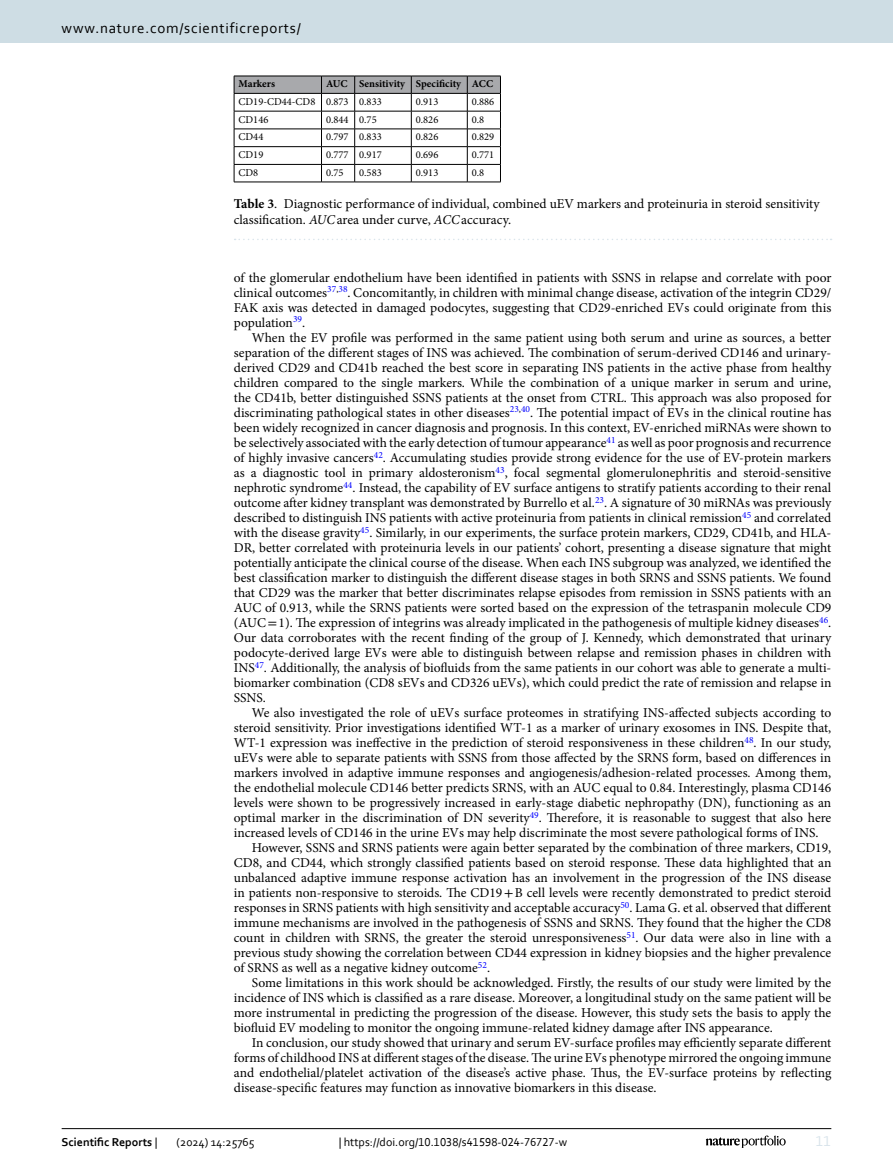
<style>
.page{position:relative;width:893px;height:1174px;background:#fff}
.page>*{position:absolute;margin:0;border:0;box-sizing:border-box;transform-origin:0 0}
.t1{font:15px "Corbel";letter-spacing:.05em;color:#000}
.t2{font:15px "Corbel";color:#d9e4eb}
.Body_Text_Indent{font:13.5px/15px "Minion Pro";color:#000;text-align:justify}
.Table_Caption{font:13.5px/16.5px "Minion Pro";color:#000}
.t3{font:12px "Corbel";color:#000}
.t4{font:700 12px "Corbel";color:#000}
.Table_Body{font:10.5px "Minion Pro";color:#000}
.Table_Head{font:700 10.5px "Minion Pro";color:#000}
.s1{font-weight:700}
.s2{font-style:italic}
.s3{font-family:"STIX"}
.s4{font-weight:400}
</style>
<div class="page">
<hr style="left:321px;top:182px;width:34px;height:1px;background:#000">
<hr style="left:355px;top:182px;width:56px;height:1px;background:#000">
<hr style="left:411px;top:182px;width:56px;height:1px;background:#000">
<svg style="left:234px;top:76px;width:267px;height:106px"></svg>
<hr style="left:467px;top:182px;width:34px;height:1px;background:#000">
<hr style="left:234px;top:182px;width:87px;height:1px;background:#000">
<svg style="left:235px;top:239px;width:597px;height:1px"></svg>
<hr style="left:62px;top:1128px;width:769px;height:1px;background:#000">
<svg style="left:706px;top:1135px;width:80px;height:12px"></svg>
<div style="left:0;top:0;width:893px;height:43px;background:#cedde4"></div>
<p class="t1" style="left:62px;top:18px;width:241px">www.nature.com/scientificreports/</p>
<p class="Table_Head" style="left:239px;top:77px;width:38px">Markers</p>
<p class="Table_Head" style="left:326px;top:77px;width:23px">AUC</p>
<p class="Table_Head" style="left:359px;top:77px;width:47px">Sensitivity</p>
<p class="Table_Head" style="left:416px;top:77px;width:47px">Specificity</p>
<p class="Table_Head" style="left:472px;top:77px;width:23px">ACC</p>
<p class="Table_Body" style="left:239px;top:95px;width:78px">CD19-CD44-CD8</p>
<p class="Table_Body" style="left:326px;top:95px;width:24px">0.873</p>
<p class="Table_Body" style="left:359px;top:95px;width:24px">0.833</p>
<p class="Table_Body" style="left:416px;top:95px;width:24px">0.913</p>
<p class="Table_Body" style="left:472px;top:95px;width:24px">0.886</p>
<p class="Table_Body" style="left:239px;top:112px;width:31px">CD146</p>
<p class="Table_Body" style="left:326px;top:112px;width:24px">0.844</p>
<p class="Table_Body" style="left:359px;top:112px;width:19px">0.75</p>
<p class="Table_Body" style="left:416px;top:112px;width:24px">0.826</p>
<p class="Table_Body" style="left:472px;top:112px;width:14px">0.8</p>
<p class="Table_Body" style="left:239px;top:130px;width:26px">CD44</p>
<p class="Table_Body" style="left:326px;top:130px;width:24px">0.797</p>
<p class="Table_Body" style="left:359px;top:130px;width:24px">0.833</p>
<p class="Table_Body" style="left:416px;top:130px;width:24px">0.826</p>
<p class="Table_Body" style="left:472px;top:130px;width:24px">0.829</p>
<p class="Table_Body" style="left:239px;top:148px;width:26px">CD19</p>
<p class="Table_Body" style="left:326px;top:148px;width:24px">0.777</p>
<p class="Table_Body" style="left:359px;top:148px;width:24px">0.917</p>
<p class="Table_Body" style="left:416px;top:148px;width:24px">0.696</p>
<p class="Table_Body" style="left:472px;top:148px;width:24px">0.771</p>
<p class="Table_Body" style="left:239px;top:165px;width:21px">CD8</p>
<p class="Table_Body" style="left:326px;top:165px;width:19px">0.75</p>
<p class="Table_Body" style="left:359px;top:165px;width:24px">0.583</p>
<p class="Table_Body" style="left:416px;top:165px;width:24px">0.913</p>
<p class="Table_Body" style="left:472px;top:165px;width:14px">0.8</p>
<p class="Table_Caption" style="left:234px;top:195px;width:587px"><span class="s1">Table 3</span>. Diagnostic performance of individual, combined uEV markers and proteinuria in steroid sensitivity classification. <span class="s2">AUC</span>area under curve, <span class="s2">ACC</span>accuracy.</p>
<p class="Body_Text_Indent" style="left:234px;top:270px;width:599px">of the glomerular endothelium have been identified in patients with SSNS in relapse and correlate with poor clinical outcomes<sup>37</sup><sup>,</sup><sup>38</sup>. Concomitantly, in children with minimal change disease, activation of the integrin CD29/ FAK axis was detected in damaged podocytes, suggesting that CD29-enriched EVs could originate from this population<sup>39</sup>.</p>
<p class="Body_Text_Indent" style="left:234px;top:330px;width:599px;text-indent:18px">When the EV profile was performed in the same patient using both serum and urine as sources, a better separation of the different stages of INS was achieved. The combination of serum-derived CD146 and urinary&shy;derived CD29 and CD41b reached the best score in separating INS patients in the active phase from healthy children compared to the single markers. While the combination of a unique marker in serum and urine, the CD41b, better distinguished SSNS patients at the onset from CTRL. This approach was also proposed for discriminating pathological states in other diseases<sup>23</sup><sup>,</sup><sup>40</sup>. The potential impact of EVs in the clinical routine has been widely recognized in cancer diagnosis and prognosis. In this context, EV-enriched miRNAs were shown to be selectively associated with the early detection of tumour appearance<sup>41</sup> as well as poor prognosis and recurrence of highly invasive cancers<sup>42</sup>. Accumulating studies provide strong evidence for the use of EV-protein markers as a diagnostic tool in primary aldosteronism<sup>43</sup>, focal segmental glomerulonephritis and steroid-sensitive nephrotic syndrome<sup>44</sup>. Instead, the capability of EV surface antigens to stratify patients according to their renal outcome after kidney transplant was demonstrated by Burrello et al.<sup>23</sup>. A signature of 30 miRNAs was previously described to distinguish INS patients with active proteinuria from patients in clinical remission<sup>45</sup> and correlated with the disease gravity<sup>45</sup>. Similarly, in our experiments, the surface protein markers, CD29, CD41b, and HLA-DR, better correlated with proteinuria levels in our patients’ cohort, presenting a disease signature that might potentially anticipate the clinical course of the disease. When each INS subgroup was analyzed, we identified the best classification marker to distinguish the different disease stages in both SRNS and SSNS patients. We found that CD29 was the marker that better discriminates relapse episodes from remission in SSNS patients with an AUC of 0.913, while the SRNS patients were sorted based on the expression of the tetraspanin molecule CD9 (AUC<span class="s3">=</span>1). The expression of integrins was already implicated in the pathogenesis of multiple kidney diseases<sup>46</sup>.<br>Our data corroborates with the recent finding of the group of J. Kennedy, which demonstrated that urinary podocyte-derived large EVs were able to distinguish between relapse and remission phases in children with INS<sup>47</sup>. Additionally, the analysis of biofluids from the same patients in our cohort was able to generate a multi&shy;biomarker combination (CD8 sEVs and CD326 uEVs), which could predict the rate of remission and relapse in SSNS.</p>
<p class="Body_Text_Indent" style="left:234px;top:705px;width:599px;text-indent:18px">We also investigated the role of uEVs surface proteomes in stratifying INS-affected subjects according to steroid sensitivity. Prior investigations identified WT-1 as a marker of urinary exosomes in INS. Despite that, WT-1 expression was ineffective in the prediction of steroid responsiveness in these children<sup>48</sup>. In our study, uEVs were able to separate patients with SSNS from those affected by the SRNS form, based on differences in markers involved in adaptive immune responses and angiogenesis/adhesion-related processes. Among them, the endothelial molecule CD146 better predicts SRNS, with an AUC equal to 0.84. Interestingly, plasma CD146 levels were shown to be progressively increased in early-stage diabetic nephropathy (DN), functioning as an optimal marker in the discrimination of DN severity<sup>49</sup>. Therefore, it is reasonable to suggest that also here increased levels of CD146 in the urine EVs may help discriminate the most severe pathological forms of INS.</p>
<p class="Body_Text_Indent" style="left:234px;top:840px;width:599px;text-indent:18px">However, SSNS and SRNS patients were again better separated by the combination of three markers, CD19, CD8, and CD44, which strongly classified patients based on steroid response. These data highlighted that an unbalanced adaptive immune response activation has an involvement in the progression of the INS disease in patients non-responsive to steroids. The CD19<span class="s3">+</span>B cell levels were recently demonstrated to predict steroid responses in SRNS patients with high sensitivity and acceptable accuracy<sup>50</sup>. Lama G. et al. observed that different immune mechanisms are involved in the pathogenesis of SSNS and SRNS. They found that the higher the CD8 count in children with SRNS, the greater the steroid unresponsiveness<sup>51</sup>. Our data were also in line with a previous study showing the correlation between CD44 expression in kidney biopsies and the higher prevalence of SRNS as well as a negative kidney outcome<sup>52</sup>.</p>
<p class="Body_Text_Indent" style="left:234px;top:975px;width:599px;text-indent:18px">Some limitations in this work should be acknowledged. Firstly, the results of our study were limited by the incidence of INS which is classified as a rare disease. Moreover, a longitudinal study on the same patient will be more instrumental in predicting the progression of the disease. However, this study sets the basis to apply the biofluid EV modeling to monitor the ongoing immune-related kidney damage after INS appearance.</p>
<p class="Body_Text_Indent" style="left:234px;top:1035px;width:599px;text-indent:18px">In conclusion, our study showed that urinary and serum EV-surface profiles may efficiently separate different forms of childhood INS at different stages of the disease. The urine EVs phenotype mirrored the ongoing immune and endothelial/platelet activation of the disease’s active phase. Thus, the EV-surface proteins by reflecting disease-specific features may function as innovative biomarkers in this disease.</p>
<p class="t4" style="left:62px;top:1134px;width:97px">Scientific Reports <span class="s4">|</span></p>
<p class="t3" style="left:177px;top:1134px;width:80px">(2024) 14:25765</p>
<p class="t3" style="left:339px;top:1134px;width:230px">| https://doi.org/10.1038/s41598-024-76727-w</p>
<p class="t2" style="left:816px;top:1132px;width:17px">11</p>
</div>
